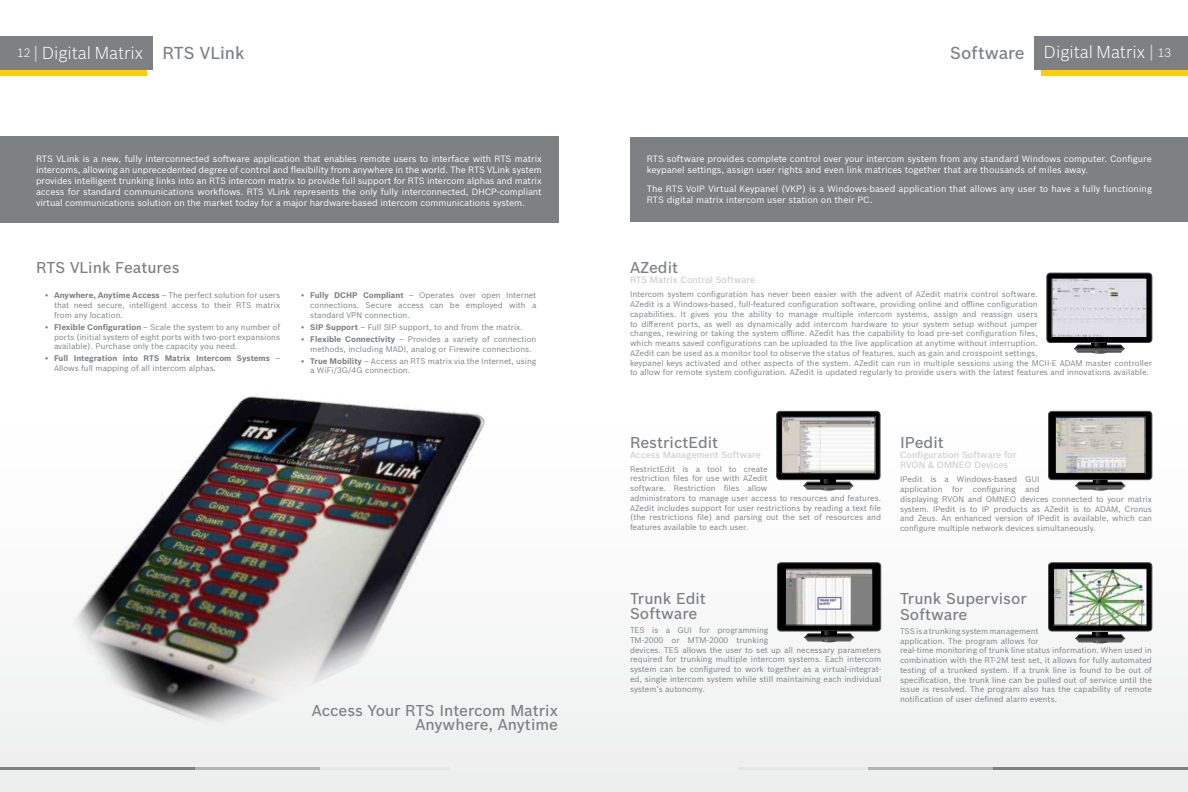
<style>
.page{position:relative;width:1188px;height:792px;background:#fff}
.page>*{position:absolute;margin:0;border:0;box-sizing:border-box;transform-origin:0 0}
.t1{font:300 17px "Bosch Sans";color:#fff}
.t2{font:500 17px "Bosch Sans";color:#7e8083}
.t3{font:500 15.4px/15.4px "Bosch Sans";color:#7e8083}
.t4{font:9px/10.9px "Bosch Sans";color:#fff}
.t5{font:500 9px/10px "Bosch Sans";color:#cccccd}
.t6{font:8px/9.7px "Bosch Sans";color:#7e8083}
.t7{font:700 8px/9.7px "Bosch Sans";color:#7e8083}
.s1{font-size:12px}
.s2{font-weight:400;color:#cccccd}
.s3{font-weight:700}
.s4{font-weight:400}
</style>
<div class="page">
<div style="left:0;top:0;width:1188px;height:792px;background:linear-gradient(to right,#fdfdfd,#fafafa)"></div>
<hr style="left:0;top:767px;width:203px;height:2px;background:#7e8083">
<hr style="left:195px;top:767px;width:130px;height:2px;background:#b2b3b4">
<hr style="left:320px;top:767px;width:130px;height:2px;background:#e5e6e6">
<svg style="left:1041px;top:69px;width:147px;height:7px"></svg>
<svg style="left:0;top:69px;width:146px;height:7px"></svg>
<div style="left:1034px;top:36px;width:154px;height:33px;background:#7e8083"></div>
<div style="left:0;top:36px;width:153px;height:33px;background:#7e8083"></div>
<hr style="left:985px;top:767px;width:203px;height:2px;background:#7e8083">
<hr style="left:863px;top:767px;width:130px;height:2px;background:#b2b3b4">
<hr style="left:738px;top:767px;width:130px;height:2px;background:#e5e6e6">
<div style="left:630px;top:137px;width:558px;height:84px;background:#7e8083"></div>
<svg style="left:1092px;top:343px;width:15px;height:1px"></svg>
<div style="left:1047px;top:273px;width:105px;height:70px;background:#000;border-radius:3px"></div>
<div style="left:1047px;top:273px;width:105px;height:70px;border:1px solid #414042;border-radius:3px"></div>
<img style="left:1054px;top:280px;width:91px;height:56px">
<div style="left:1052px;top:278px;width:95px;height:60px;border:1px solid #000"></div>
<svg style="left:1074px;top:344px;width:50px;height:9px"></svg>
<svg style="left:1092px;top:351px;width:15px;height:3px"></svg>
<div style="left:1042px;top:405px;width:117px;height:81px;background:#fff"></div>
<div style="left:1049px;top:411px;width:103px;height:69px;background:#000;border-radius:3px"></div>
<div style="left:1048px;top:411px;width:104px;height:69px;border:1px solid #4d4d4f;border-radius:3px"></div>
<svg style="left:1076px;top:480px;width:49px;height:10px"></svg>
<img style="left:1057px;top:419px;width:86px;height:53px">
<div style="left:1055px;top:417px;width:90px;height:57px;border:1px solid #000"></div>
<div style="left:770px;top:405px;width:117px;height:81px;background:#fff;opacity:.05"></div>
<svg style="left:777px;top:411px;width:103px;height:69px;background:#3c3c3c"></svg>
<div style="left:777px;top:411px;width:103px;height:69px;border:1px solid #414042;border-radius:3px"></div>
<img style="left:783px;top:419px;width:90px;height:52px">
<svg style="left:804px;top:480px;width:49px;height:10px"></svg>
<div style="left:771px;top:556px;width:116px;height:81px;background:#fff;opacity:.05"></div>
<div style="left:777px;top:563px;width:104px;height:68px;background:#000;border-radius:3px"></div>
<div style="left:777px;top:563px;width:104px;height:68px;border:1px solid #4d4d4f;border-radius:3px"></div>
<svg style="left:804px;top:632px;width:50px;height:9px"></svg>
<svg style="left:822px;top:631px;width:14px;height:3px"></svg>
<img style="left:787px;top:571px;width:84px;height:52px">
<div style="left:785px;top:569px;width:88px;height:56px;border:1px solid #000"></div>
<div style="left:1042px;top:556px;width:117px;height:81px;background:#fff;opacity:.25"></div>
<svg style="left:1049px;top:563px;width:103px;height:68px;background:#3e403d"></svg>
<div style="left:1048px;top:563px;width:104px;height:68px;border:1px solid #4d4d4f;border-radius:3px"></div>
<img style="left:1055px;top:571px;width:90px;height:52px">
<svg style="left:1076px;top:633px;width:49px;height:9px"></svg>
<svg style="left:1093px;top:632px;width:15px;height:3px"></svg>
<img style="left:12px;top:308px;width:546px;height:460px">
<div style="left:0;top:137px;width:558px;height:86px;background:#7e8083"></div>
<h1 class="t1" style="left:17px;top:41px;width:128px"><span class="s1">12</span> <span class="s2">|</span> Digital Matrix</h1>
<h1 class="t1" style="left:1044px;top:40px;width:129px">Digital Matrix <span class="s2">|</span> <span class="s1">13</span></h1>
<h1 class="t2" style="left:950px;top:40px;width:76px">Software</h1>
<h1 class="t2" style="left:162px;top:40px;width:84px">RTS VLink</h1>
<p class="t4" style="left:36px;top:153px;width:507px;text-align:justify">RTS VLink is a new, fully interconnected software application that enables remote users to interface with RTS matrix intercoms, allowing an unprecedented degree of control and flexibility from anywhere in the world. The RTS VLink system provides intelligent trunking links into an RTS intercom matrix to provide full support for RTS intercom alphas and matrix access for standard communications workflows. RTS VLink represents the only fully interconnected, DHCP-compliant virtual communications solution on the market today for a major hardware-based intercom communications system.</p>
<h2 class="t3" style="left:36px;top:259px;width:145px">RTS VLink Features</h2>
<p class="t6" style="left:54px;top:290px;width:228px;text-align:justify;text-indent:-9px"><span class="s3">• Anywhere, Anytime Access</span> – The perfect solution for users that need secure, intelligent access to their RTS matrix from any location.</p>
<p class="t6" style="left:54px;top:322px;width:228px;text-align:justify;text-indent:-9px"><span class="s3">• Flexible Configuration</span> – Scale the system to any number of ports (initial system of eight ports with two-port expansions available). Purchase only the capacity you need.</p>
<p class="t7" style="left:54px;top:353px;width:228px;text-indent:-9px">• Full Integration into RTS Matrix Intercom Systems <span class="s4">–<br>Allows full mapping of all intercom alphas.</span></p>
<p class="t6" style="left:310px;top:290px;width:228px;text-align:justify;text-indent:-9px"><span class="s3">• Fully DCHP Compliant</span> – Operates over open Internet connections. Secure access can be employed with a standard VPN connection.</p>
<p class="t6" style="left:301px;top:322px;width:223px"><span class="s3">• SIP Support</span> – Full SIP support, to and from the matrix.</p>
<p class="t6" style="left:301px;top:334px;width:237px;text-align:center"><span class="s3">• Flexible Connectivity</span> – Provides a variety of connection methods, including MADI, analog or Firewire connections.</p>
<p class="t6" style="left:310px;top:355px;width:228px;text-indent:-9px"><span class="s3">• True Mobility</span> – Access an RTS matrix via the Internet, using a WiFi/3G/4G connection.</p>
<h2 class="t3" style="left:312px;top:702px;width:248px;line-height:14px;text-align:right">Access Your RTS Intercom Matrix<br>Anywhere, Anytime</h2>
<p class="t4" style="left:647px;top:152px;width:507px">RTS software provides complete control over your intercom system from any standard Windows computer. Configure keypanel settings, assign user rights and even link matrices together that are thousands of miles away.</p>
<p class="t4" style="left:647px;top:183px;width:507px">The RTS VoIP Virtual Keypanel (VKP) is a Windows-based application that allows any user to have a fully functioning<br>RTS digital matrix intercom user station on their PC.</p>
<h2 class="t3" style="left:630px;top:259px;width:50px">AZedit</h2>
<p class="t5" style="left:630px;top:274px;width:127px">RTS Matrix Control Software</p>
<p class="t6" style="left:630px;top:289px;width:523px">Intercom system configuration has never been easier with the advent of AZedit matrix control software.<br>AZedit is a Windows-based, full-featured configuration software, providing online and offline configuration<br>capabilities. It gives you the ability to manage multiple intercom systems, assign and reassign users<br>to different ports, as well as dynamically add intercom hardware to your system setup without jumper<br>changes, rewiring or taking the system offline. AZedit has the capability to load pre-set configuration files,<br>which means saved configurations can be uploaded to the live application at anytime without interruption.<br>AZedit can be used as a monitor tool to observe the status of features, such as gain and crosspoint settings,<br>keypanel keys activated and other aspects of the system. AZedit can run in multiple sessions using the MCII-E ADAM master controller to allow for remote system configuration. AZedit is updated regularly to provide users with the latest features and innovations available.</p>
<h2 class="t3" style="left:630px;top:433px;width:90px">RestrictEdit</h2>
<p class="t5" style="left:630px;top:449px;width:132px">Access Management Software</p>
<p class="t6" style="left:630px;top:463px;width:253px">RestrictEdit is a tool to create<br>restriction files for use with AZedit<br>software. Restriction files allow<br>administrators to manage user access to resources and features.<br>AZedit includes support for user restrictions by reading a text file (the restrictions file) and parsing out the set of resources and features available to each user.</p>
<h2 class="t3" style="left:900px;top:434px;width:45px">IPedit</h2>
<p class="t5" style="left:900px;top:449px;width:118px">Configuration Software for<br>RVON &amp; OMNEO Devices</p>
<p class="t6" style="left:900px;top:474px;width:254px">IPedit is a Windows-based GUI<br>application for configuring and<br>displaying RVON and OMNEO devices connected to your matrix system. IPedit is to IP products as AZedit is to ADAM, Cronus and Zeus. An enhanced version of IPedit is available, which can configure multiple network devices simultaneously.</p>
<h2 class="t3" style="left:630px;top:589px;width:78px">Trunk Edit<br>Software</h2>
<p class="t6" style="left:630px;top:625px;width:253px">TES is a GUI for programming<br>TM-2000 or MTM-2000 trunking<br>devices. TES allows the user to set up all necessary parameters required for trunking multiple intercom systems. Each intercom system can be configured to work together as a virtual-integrat&shy;ed, single intercom system while still maintaining each individual system’s autonomy.</p>
<h2 class="t3" style="left:900px;top:590px;width:128px">Trunk Supervisor<br>Software</h2>
<p class="t6" style="left:900px;top:626px;width:254px">TSS is a trunking system management<br>application. The program allows for<br>real-time monitoring of trunk line status information. When used in combination with the RT-2M test set, it allows for fully automated testing of a trunked system. If a trunk line is found to be out of specification, the trunk line can be pulled out of service until the issue is resolved. The program also has the capability of remote notification of user defined alarm events.</p>
</div>
